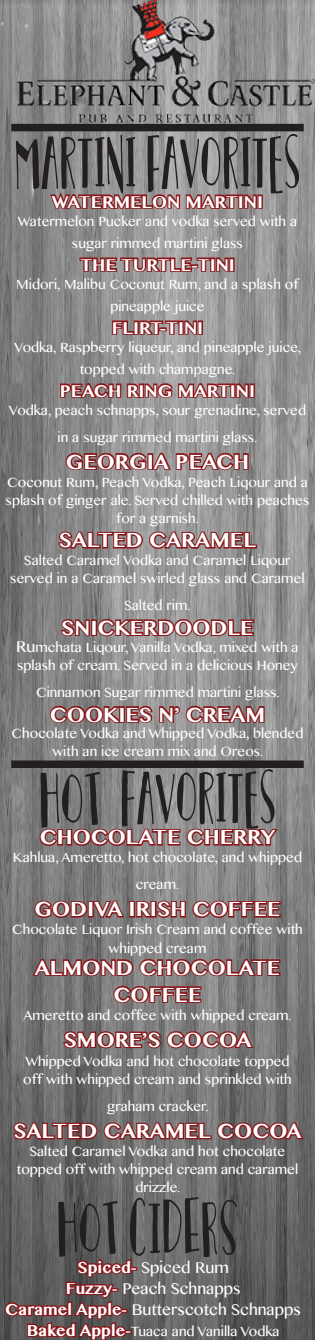
<style>
.page{position:relative;width:315px;height:1340px;background:#fff}
.page>*{position:absolute;margin:0;border:0;box-sizing:border-box;transform-origin:0 0}
.t1{font:71.88px "Personality DEMO";color:#231f20;scale:.73 1}
.t2{font:700 22.5px/27px "Kannada MN";color:#fff;text-align:center}
.t3{font:700 18.75px "Kannada MN";color:#fff}
.t4{font:17.5px "Kannada MN";color:#fff}
.t5{font:15px/18px "Kannada MN";color:#fff;text-align:center}
.s1{font-size:17.5px}
.s2{font-weight:700}
.s3{font-weight:700;font-size:17.5px}
</style>
<div class="page">
<img style="left:0;top:129px;width:315px;height:1211px">
<img style="left:0;top:0;width:315px;height:129px">
<div style="left:11px;top:124px;width:293px;height:7px;background:#231f20"></div>
<svg style="left:49px;top:189px;width:209px;height:22px;background:#90585a"></svg>
<div style="left:257px;top:195px;width:6px;height:14px;border:2px solid #8a1619"></div>
<svg style="left:78px;top:256px;width:152px;height:18px;background:#915355"></svg>
<div style="left:229px;top:258px;width:6px;height:14px;border:2px solid #8a1619"></div>
<svg style="left:111px;top:319px;width:87px;height:17px"></svg>
<div style="left:198px;top:321px;width:5px;height:14px;border:2px solid #8a1619"></div>
<svg style="left:59px;top:378px;width:191px;height:22px;background:#8f5859"></svg>
<div style="left:250px;top:384px;width:5px;height:14px;border:2px solid #8a1619"></div>
<svg style="left:64px;top:451px;width:186px;height:21px;background:#8f5355"></svg>
<svg style="left:57px;top:528px;width:201px;height:23px;background:#8e5a5b"></svg>
<svg style="left:59px;top:617px;width:196px;height:21px;background:#8d4f51"></svg>
<svg style="left:48px;top:702px;width:218px;height:23px;background:#8c5759"></svg>
<div style="left:11px;top:760px;width:293px;height:8px;background:#231f20"></div>
<svg style="left:38px;top:827px;width:242px;height:21px;background:#884f51"></svg>
<svg style="left:33px;top:899px;width:93px;height:21px;background:#814749"></svg>
<div style="left:129px;top:901px;width:6px;height:17px;border:2px solid #8a1619"></div>
<svg style="left:135px;top:899px;width:147px;height:21px;background:#884c4e"></svg>
<svg style="left:31px;top:955px;width:251px;height:23px;background:#824f50"></svg>
<svg style="left:112px;top:984px;width:91px;height:21px;background:#854b4c"></svg>
<svg style="left:62px;top:1027px;width:193px;height:23px;background:#814c4e"></svg>
<svg style="left:12px;top:1118px;width:293px;height:23px;background:#7a4748"></svg>
<svg style="left:3px;top:1257px;width:134px;height:83px;background:#684445"></svg>
<p class="t1" style="left:15px;top:121px;width:393px">MARTINI FAVORITES</p>
<p class="t3" style="left:52px;top:190px;width:213px">WATERMELON MARTINI</p>
<p class="t5" style="left:18px;top:209px;width:281px;line-height:22.5px">Watermelon Pucker and vodka served with a sugar rimmed martini glass</p>
<p class="t3" style="left:80px;top:253px;width:156px">THE TURTLE-TINI</p>
<p class="t5" style="left:16px;top:272px;width:284px;line-height:22.5px">Midori, Malibu Coconut Rum, and a splash of pineapple juice</p>
<p class="t3" style="left:112px;top:316px;width:93px">FLIRT-TINI</p>
<p class="t5" style="left:14px;top:335px;width:289px;line-height:22.5px">Vodka, Raspberry liqueur, and pineapple juice, topped with champagne.</p>
<p class="t3" style="left:60px;top:379px;width:197px">PEACH RING MARTINI</p>
<p class="t5" style="left:9px;top:396px;width:299px;line-height:27px">Vodka, peach schnapps, sour grenadine, served in a sugar rimmed martini glass.</p>
<p class="t2" style="left:66px;top:447px;width:185px">GEORGIA PEACH</p>
<p class="t5" style="left:6px;top:472px;width:305px">Coconut Rum, Peach Vodka, Peach Liqour and a splash of ginger ale. Served chilled with peaches for a garnish.</p>
<p class="t2" style="left:59px;top:526px;width:199px">SALTED CARAMEL</p>
<p class="t5" style="left:10px;top:551px;width:296px">Salted Caramel Vodka and Caramel Liqour served in a Caramel swirled glass and Caramel</p>
<p class="t5" style="left:124px;top:596px;width:68px">Salted rim.</p>
<p class="t2" style="left:61px;top:613px;width:194px">SNICKERDOODLE</p>
<p class="t5" style="left:16px;top:638px;width:284px;text-align:left"><span class="s1">Ru</span>mchata Liqour, Vanilla Vodka, mixed with a splash of cream. Served in a delicious Honey</p>
<p class="t5" style="left:36px;top:683px;width:245px">Cinnamon Sugar rimmed martini glass.</p>
<p class="t2" style="left:50px;top:700px;width:217px">COOKIES N’ CREAM</p>
<p class="t5" style="left:12px;top:724px;width:293px">Chocolate Vodka and Whipped Vodka, blended with an ice cream mix and Oreos.</p>
<p class="t1" style="left:39px;top:756px;width:326px">HOT FAVORITES</p>
<p class="t2" style="left:40px;top:823px;width:237px">CHOCOLATE CHERRY</p>
<p class="t5" style="left:13px;top:844px;width:291px;line-height:27px">Kahlua, Ameretto, hot chocolate, and whipped cream.</p>
<p class="t2" style="left:34px;top:895px;width:248px">GODIVA IRISH COFFEE</p>
<p class="t5" style="left:12px;top:920px;width:292px">Chocolate Liquor Irish Cream and coffee with whipped cream</p>
<p class="t2" style="left:35px;top:953px;width:247px">ALMOND CHOCOLATE<br>COFFEE</p>
<p class="t5" style="left:23px;top:1006px;width:270px">Ameretto and coffee with whipped cream.</p>
<p class="t2" style="left:64px;top:1026px;width:189px">SMORE’S COCOA</p>
<p class="t5" style="left:23px;top:1052px;width:270px;text-align:left">Whipped Vodka and hot chocolate topped off with whipped cream and sprinkled with</p>
<p class="t5" style="left:107px;top:1097px;width:103px">graham cracker.</p>
<p class="t2" style="left:13px;top:1117px;width:290px">SALTED CARAMEL COCOA</p>
<p class="t5" style="left:17px;top:1142px;width:283px">Salted Caramel Vodka and hot chocolate topped off with whipped cream and caramel drizzle.</p>
<p class="t1" style="left:57px;top:1185px;width:250px">HOT CIDERS</p>
<p class="t4" style="left:78px;top:1257px;width:153px"><span class="s2">Spiced-</span> Spiced Rum</p>
<p class="t4" style="left:66px;top:1278px;width:176px"><span class="s2">Fuzzy-</span> Peach Schnapps</p>
<p class="t4" style="left:5px;top:1299px;width:297px"><span class="s2">Caramel Apple-</span> Butterscotch Schnapps</p>
<p class="t5" style="left:27px;top:1322px;width:254px"><span class="s3">Baked Apple-</span>Tuaca and Vanilla Vodka</p>
</div>
